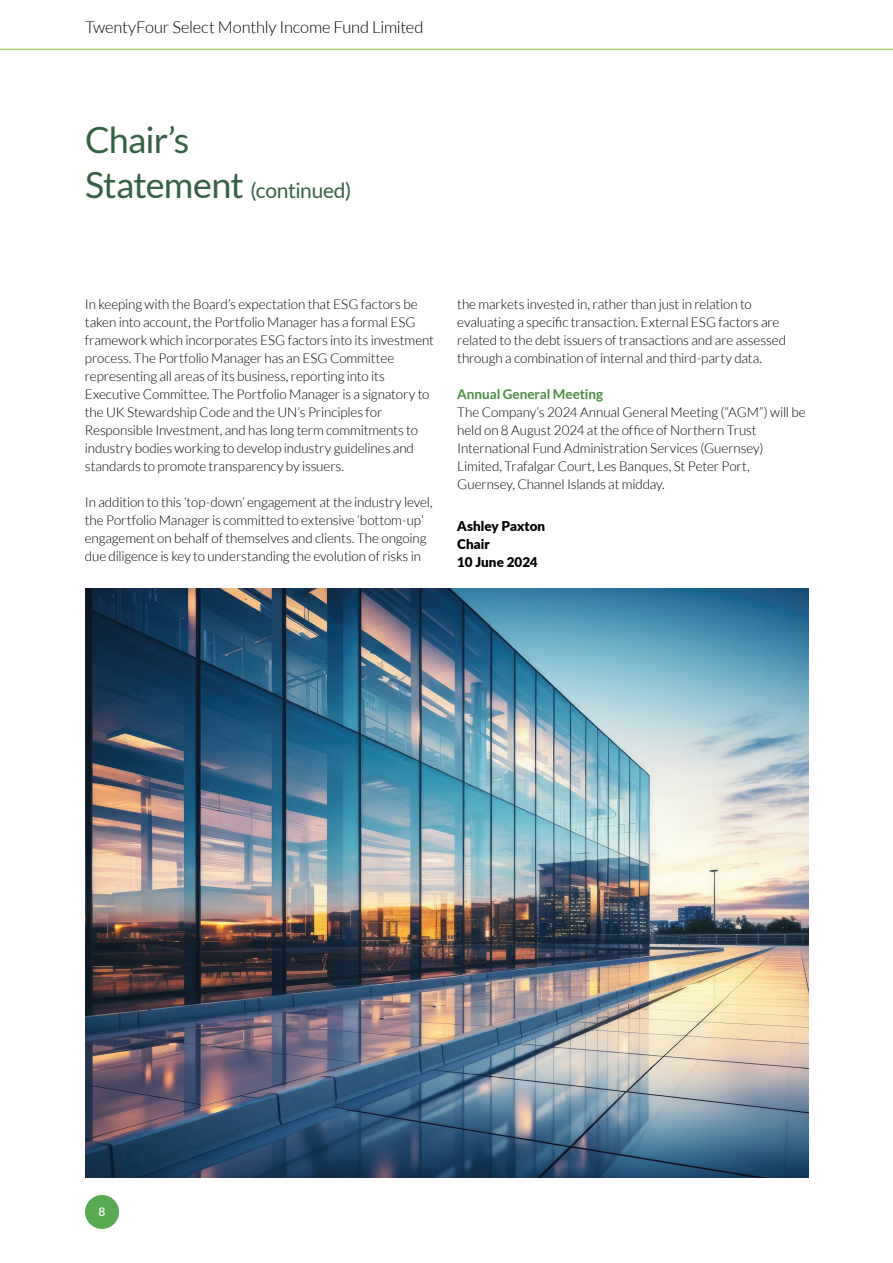
<style>
.page{position:relative;width:893px;height:1263px;background:#fff}
.page>*{position:absolute;margin:0;border:0;box-sizing:border-box;transform-origin:0 0}
.FrontCoverDocumentTitle{font:36px "Lato";letter-spacing:-.025em;color:#346143}
.FrontCoverDocumentTitle-2{font:21px "Lato";letter-spacing:-.015em;color:#346143}
.t1{font:300 16.5px "Lato";letter-spacing:-.015em;color:#000}
.FrontCoverDocumentTitle-3{font:300 13.5px/18px "Lato";letter-spacing:-.01em;color:#000}
.FrontCoverDocumentTitle-4{font:900 13.5px "Lato";color:#000}
.FrontCoverDocumentTitle-5{font:700 13.5px "Lato";color:#478d3f}
.t2{font:500 12px "Lato";color:#fff}
.s1{font-size:36px}
</style>
<div class="page">
<hr style="left:0;top:49px;width:893px;height:1px;background:#94c43a">
<div style="left:85px;top:1195px;width:34px;height:34px;background:#58a952;border-radius:50%"></div>
<img style="left:85px;top:589px;width:723px;height:589px">
<p class="t1" style="left:85px;top:18px;width:340px">TwentyFour Select Monthly Income Fund Limited</p>
<p class="FrontCoverDocumentTitle" style="left:85px;top:120px;width:106px">Chair’s</p>
<p class="FrontCoverDocumentTitle-2" style="left:85px;top:179px;width:268px"><span class="s1">Statement</span> (continued)</p>
<p class="FrontCoverDocumentTitle-3" style="left:85px;top:295px;width:351px">In keeping with the Board’s expectation that ESG factors be taken into account, the Portfolio Manager has a formal ESG framework which incorporates ESG factors into its investment process. The Portfolio Manager has an ESG Committee representing all areas of its business, reporting into its Executive Committee. The Portfolio Manager is a signatory to the UK Stewardship Code and the UN’s Principles for Responsible Investment, and has long term commitments to industry bodies working to develop industry guidelines and standards to promote transparency by issuers.</p>
<p class="FrontCoverDocumentTitle-3" style="left:85px;top:493px;width:349px">In addition to this ‘top-down’ engagement at the industry level, the Portfolio Manager is committed to extensive ‘bottom-up’ engagement on behalf of themselves and clients. The ongoing due diligence is key to understanding the evolution of risks in</p>
<p class="FrontCoverDocumentTitle-3" style="left:457px;top:295px;width:330px">the markets invested in, rather than just in relation to evaluating a specific transaction. External ESG factors are related to the debt issuers of transactions and are assessed through a combination of internal and third-party data.</p>
<p class="FrontCoverDocumentTitle-5" style="left:457px;top:386px;width:147px">Annual General Meeting</p>
<p class="FrontCoverDocumentTitle-3" style="left:457px;top:403px;width:350px">The Company’s 2024 Annual General Meeting (“AGM”) will be held on 8 August 2024 at the office of Northern Trust International Fund Administration Services (Guernsey)<br>Limited, Trafalgar Court, Les Banques, St Peter Port, Guernsey, Channel Islands at midday.</p>
<p class="FrontCoverDocumentTitle-4" style="left:457px;top:515px;width:89px">Ashley Paxton</p>
<p class="FrontCoverDocumentTitle-4" style="left:457px;top:533px;width:34px">Chair</p>
<p class="FrontCoverDocumentTitle-4" style="left:457px;top:551px;width:82px">10 June 2024</p>
<p class="t2" style="left:99px;top:1203px;width:8px">8</p>
</div>
